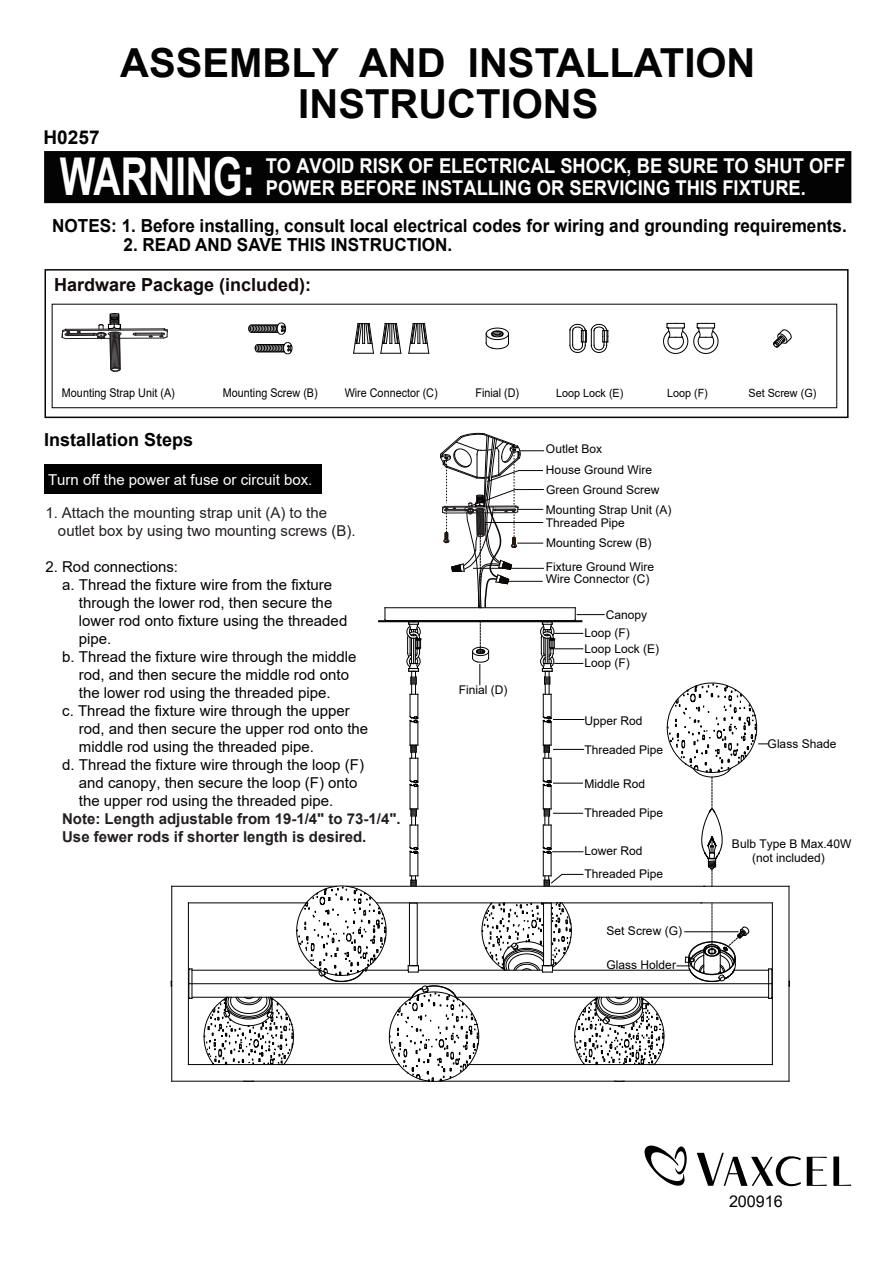
<style>
.page{position:relative;width:893px;height:1263px;background:#fff}
.page>*{position:absolute;margin:0;border:0;box-sizing:border-box;transform-origin:0 0}
.t1{font:700 52.2px "Arial";color:#fff;scale:.72 1}
.t2{font:700 40.05px/41.1px "Arial";color:#030303;text-align:center}
.t3{font:700 20.4px/22px "Arial";color:#fff;scale:.9 1}
.t4{font:700 19.05px "Arial";color:#030303}
.t5{font:700 18px "Arial";color:#030303;scale:.95 1}
.t6{font:700 18px "Arial";color:#120a0a}
.t7{font:700 18px "Arial";color:#000}
.t8{font:16.2px "Arial";color:#000}
.t9{font:15px "Arial";color:#030303}
.t10{font:700 15px/18px "Arial";color:#231f20}
.t11{font:15px/18px "Arial";color:#231f20}
.t12{font:15px "Arial";color:#fff}
.t13{font:12px/14.4px "Arial";color:#000;text-align:center}
.t14{font:12px/12.6px "Arial";color:#030303}
.t15{font:12px "Arial";color:#000;scale:.9 1}
.t16{font:11.4px "Arial";color:#000;scale:.95 1}
.s1{color:#030303}
</style>
<div class="page">
<svg style="left:833px;top:1156px;width:18px;height:30px"></svg>
<svg style="left:697px;top:1153px;width:104px;height:33px"></svg>
<svg style="left:807px;top:1157px;width:20px;height:29px"></svg>
<svg style="left:644px;top:1145px;width:43px;height:41px"></svg>
<div style="left:44px;top:151px;width:807px;height:52px;background:#030303"></div>
<div style="left:45px;top:269px;width:804px;height:149px;border:1px solid #030303"></div>
<div style="left:44px;top:464px;width:278px;height:29px;background:#000"></div>
<div style="left:52px;top:304px;width:785px;height:104px;border:1px solid #000"></div>
<svg style="left:408px;top:323px;width:21px;height:31px"></svg>
<svg style="left:380px;top:323px;width:21px;height:31px"></svg>
<svg style="left:353px;top:323px;width:21px;height:31px"></svg>
<svg style="left:570px;top:324px;width:39px;height:29px"></svg>
<svg style="left:248px;top:323px;width:38px;height:12px"></svg>
<svg style="left:255px;top:342px;width:37px;height:13px"></svg>
<svg style="left:486px;top:328px;width:23px;height:21px"></svg>
<svg style="left:663px;top:323px;width:55px;height:31px"></svg>
<svg style="left:773px;top:329px;width:19px;height:19px"></svg>
<svg style="left:62px;top:313px;width:106px;height:59px"></svg>
<hr style="left:189px;top:983px;width:583px;height:1px;background:#000">
<hr style="left:192px;top:997px;width:220px;height:1px;background:#000">
<hr style="left:192px;top:970px;width:127px;height:1px;background:#000">
<hr style="left:789px;top:886px;width:1px;height:195px;background:#000">
<hr style="left:188px;top:903px;width:1px;height:161px;background:#000">
<hr style="left:171px;top:886px;width:1px;height:195px;background:#000">
<hr style="left:188px;top:903px;width:118px;height:1px;background:#000">
<hr style="left:172px;top:886px;width:164px;height:1px;background:#000">
<hr style="left:704px;top:886px;width:85px;height:1px;background:#000">
<hr style="left:188px;top:1064px;width:211px;height:1px;background:#000">
<hr style="left:172px;top:1081px;width:257px;height:1px;background:#000">
<hr style="left:439px;top:1081px;width:350px;height:1px;background:#000">
<svg style="left:188px;top:968px;width:5px;height:31px"></svg>
<svg style="left:204px;top:433px;width:569px;height:649px"></svg>
<h2 class="t2" style="left:120px;top:43px;width:637px">ASSEMBLY AND INSTALLATION<br>INSTRUCTIONS</h2>
<p class="t4" style="left:44px;top:124px;width:58px">H0257</p>
<h1 class="t1" style="left:60px;top:140px;width:273px">WARNING:</h1>
<h3 class="t3" style="left:266px;top:155px;width:646px">TO AVOID RISK OF ELECTRICAL SHOCK, BE SURE TO SHUT OFF<br>POWER BEFORE INSTALLING OR SERVICING THIS FIXTURE.</h3>
<p class="t5" style="left:52px;top:213px;width:838px">NOTES: 1. Before installing, consult local electrical codes for wiring and grounding requirements.</p>
<p class="t5" style="left:124px;top:232px;width:348px">2. READ AND SAVE THIS INSTRUCTION.</p>
<p class="t6" style="left:54px;top:272px;width:259px">Hardware Package (included):</p>
<p class="t15" style="left:62px;top:385px;width:127px">Mounting Strap Unit (A)</p>
<p class="t15" style="left:223px;top:385px;width:107px">Mounting Screw (B)</p>
<p class="t15" style="left:345px;top:385px;width:105px">Wire Connector (C)</p>
<p class="t15" style="left:475px;top:385px;width:50px">Finial (D)</p>
<p class="t16" style="left:556px;top:385px;width:72px">Loop Lock (E)</p>
<p class="t16" style="left:667px;top:385px;width:44px">Loop (F)</p>
<p class="t16" style="left:748px;top:385px;width:73px">Set Screw (G)</p>
<p class="t7" style="left:44px;top:427px;width:151px">Installation Steps</p>
<p class="t12" style="left:48px;top:470px;width:266px">Turn off the power at fuse or circuit box.</p>
<p class="t11" style="left:58px;top:504px;width:299px;text-indent:-13px">1. Attach the mounting strap unit (A) to the outlet box by using two mounting screws (B).</p>
<p class="t9" style="left:45px;top:557px;width:134px">2. Rod connections:</p>
<p class="t9" style="left:62px;top:575px;width:272px">a. Thread the fixture wire from the fixture</p>
<p class="t9" style="left:79px;top:593px;width:255px">through the lower rod, then secure the</p>
<p class="t9" style="left:79px;top:611px;width:270px">lower rod onto fixture using the threaded</p>
<p class="t9" style="left:79px;top:629px;width:34px">pipe.</p>
<p class="t9" style="left:62px;top:647px;width:296px">b. Thread the fixture wire through the middle</p>
<p class="t9" style="left:79px;top:665px;width:272px">rod, and then secure the middle rod onto</p>
<p class="t9" style="left:79px;top:683px;width:253px">the lower rod using the threaded pipe.</p>
<p class="t9" style="left:62px;top:701px;width:289px">c. Thread the fixture wire through the upper</p>
<p class="t9" style="left:79px;top:719px;width:291px">rod, and then secure the upper rod onto the</p>
<p class="t9" style="left:79px;top:737px;width:237px">middle rod using the threaded pipe.</p>
<p class="t9" style="left:62px;top:755px;width:303px">d. Thread the fixture wire through the loop (F)</p>
<p class="t9" style="left:79px;top:773px;width:280px">and canopy, then secure the loop (F) onto</p>
<p class="t9" style="left:79px;top:791px;width:256px">the upper rod using the threaded pipe.</p>
<p class="t10" style="left:62px;top:810px;width:340px">Note: Length adjustable from 19-1/4" to 73-1/4".<br>Use fewer rods if shorter length is desired.</p>
<p class="t13" style="left:459px;top:682px;width:50px">Finial <span class="s1">(D)</span></p>
<p class="t14" style="left:546px;top:442px;width:58px">Outlet Box</p>
<p class="t14" style="left:546px;top:463px;width:108px">House Ground Wire</p>
<p class="t14" style="left:546px;top:484px;width:115px">Green Ground Screw</p>
<p class="t14" style="left:546px;top:503px;width:127px">Mounting Strap Unit (A)</p>
<p class="t14" style="left:546px;top:516px;width:80px">Threaded Pipe</p>
<p class="t14" style="left:546px;top:536px;width:107px">Mounting Screw (B)</p>
<p class="t14" style="left:546px;top:560px;width:110px">Fixture Ground Wire<br>Wire Connector (C)</p>
<p class="t13" style="left:606px;top:607px;width:43px">Canopy</p>
<p class="t13" style="left:584px;top:656px;width:47px">Loop <span class="s1">(F)</span></p>
<p class="t13" style="left:584px;top:626px;width:47px">Loop <span class="s1">(F)</span></p>
<p class="t13" style="left:584px;top:641px;width:76px">Loop Lock <span class="s1">(E)</span></p>
<p class="t13" style="left:584px;top:713px;width:60px">Upper Rod</p>
<p class="t13" style="left:584px;top:742px;width:80px">Threaded Pipe</p>
<p class="t13" style="left:584px;top:777px;width:62px">Middle Rod</p>
<p class="t13" style="left:584px;top:806px;width:80px">Threaded Pipe</p>
<p class="t13" style="left:584px;top:843px;width:60px">Lower Rod</p>
<p class="t13" style="left:584px;top:867px;width:80px">Threaded Pipe</p>
<p class="t13" style="left:607px;top:923px;width:77px">Set Screw <span class="s1">(G)</span></p>
<p class="t13" style="left:607px;top:957px;width:71px">Glass Holder</p>
<p class="t13" style="left:768px;top:736px;width:70px">Glass Shade</p>
<p class="t13" style="left:732px;top:836px;width:121px">Bulb Type B Max.40W (not included)</p>
<p class="t8" style="left:729px;top:1190px;width:55px">200916</p>
</div>
